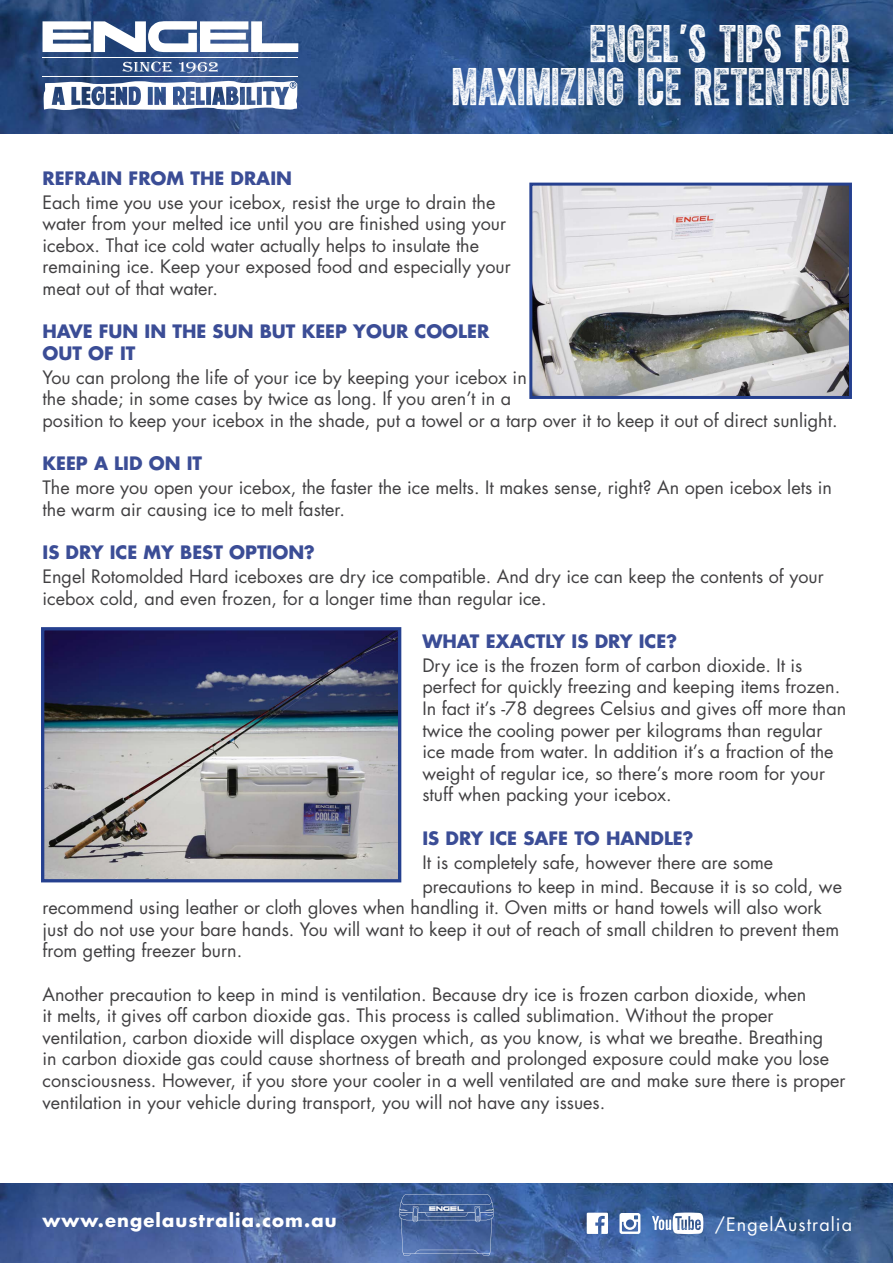
<style>
.page{position:relative;width:893px;height:1263px;background:#fff}
.page>*{position:absolute;margin:0;border:0;box-sizing:border-box;transform-origin:0 0}
.t1{font:49.5px/43.5px "Cpl Kirkwood";color:#fff;text-align:right}
.t2{font:18px/21.6px "Futura";color:#414042}
.t3{font:700 18px/21.6px "Futura";color:#3b4d96}
.t4{font:700 18px "Futura";letter-spacing:.06em;color:#fff}
.t5{font:18px "Futura";letter-spacing:.06em;color:#fff}
</style>
<div class="page">
<img style="left:0;top:0;width:893px;height:134px">
<img style="left:0;top:1183px;width:893px;height:80px">
<svg style="left:587px;top:1213px;width:21px;height:21px"></svg>
<svg style="left:652px;top:1212px;width:51px;height:22px"></svg>
<svg style="left:619px;top:1213px;width:21px;height:21px"></svg>
<svg style="left:43px;top:21px;width:255px;height:31px"></svg>
<hr style="left:43px;top:57px;width:255px;height:1px;background:#fff">
<hr style="left:43px;top:76px;width:255px;height:1px;background:#fff">
<svg style="left:122px;top:62px;width:51px;height:10px"></svg>
<svg style="left:179px;top:62px;width:39px;height:11px"></svg>
<svg style="left:43px;top:80px;width:254px;height:31px"></svg>
<img style="left:45px;top:631px;width:352px;height:247px">
<div style="left:41px;top:627px;width:360px;height:255px;border:3px solid #25408f"></div>
<img style="left:533px;top:187px;width:315px;height:208px">
<div style="left:529px;top:183px;width:323px;height:216px;border:3px solid #25408f"></div>
<svg style="left:399px;top:1194px;width:95px;height:62px;background:#4f6ca3"></svg>
<h1 class="t1" style="left:452px;top:15px;width:400px">ENGEL’S TIPS FOR<br>MAXIMIZING ICE RETENTION</h1>
<p class="t3" style="left:43px;top:166px;width:251px">REFRAIN FROM THE DRAIN</p>
<p class="t2" style="left:43px;top:191px;width:470px">Each time you use your icebox, resist the urge to drain the water from your melted ice until you are finished using your icebox. That ice cold water actually helps to insulate the remaining ice. Keep your exposed food and especially your meat out of that water.</p>
<p class="t3" style="left:43px;top:320px;width:448px">HAVE FUN IN THE SUN BUT KEEP YOUR COOLER<br>OUT OF IT</p>
<p class="t2" style="left:43px;top:366px;width:797px">You can prolong the life of your ice by keeping your icebox in<br>the shade; in some cases by twice as long. If you aren’t in a<br>position to keep your icebox in the shade, put a towel or a tarp over it to keep it out of direct sunlight.</p>
<p class="t3" style="left:43px;top:452px;width:161px">KEEP A LID ON IT</p>
<p class="t2" style="left:43px;top:476px;width:791px">The more you open your icebox, the faster the ice melts. It makes sense, right? An open icebox lets in the warm air causing ice to melt faster.</p>
<p class="t3" style="left:43px;top:541px;width:274px">IS DRY ICE MY BEST OPTION?</p>
<p class="t2" style="left:43px;top:565px;width:783px">Engel Rotomolded Hard iceboxes are dry ice compatible. And dry ice can keep the contents of your icebox cold, and even frozen, for a longer time than regular ice.</p>
<p class="t3" style="left:422px;top:630px;width:256px">WHAT EXACTLY IS DRY ICE?</p>
<p class="t2" style="left:422px;top:654px;width:425px">Dry ice is the frozen form of carbon dioxide. It is perfect for quickly freezing and keeping items frozen.<br>In fact it’s -78 degrees Celsius and gives off more than twice the cooling power per kilograms than regular ice made from water. In addition it’s a fraction of the weight of regular ice, so there’s more room for your stuff when packing your icebox.</p>
<p class="t3" style="left:422px;top:826px;width:273px">IS DRY ICE SAFE TO HANDLE?</p>
<p class="t2" style="left:422px;top:850px;width:421px;line-height:24px">It is completely safe, however there are some precautions to keep in mind. Because it is so cold, we</p>
<p class="t2" style="left:43px;top:896px;width:798px">recommend using leather or cloth gloves when handling it. Oven mitts or hand towels will also work just do not use your bare hands. You will want to keep it out of reach of small children to prevent them from getting freezer burn.</p>
<p class="t2" style="left:43px;top:983px;width:804px">Another precaution to keep in mind is ventilation. Because dry ice is frozen carbon dioxide, when<br>it melts, it gives off carbon dioxide gas. This process is called sublimation. Without the proper ventilation, carbon dioxide will displace oxygen which, as you know, is what we breathe. Breathing<br>in carbon dioxide gas could cause shortness of breath and prolonged exposure could make you lose consciousness. However, if you store your cooler in a well ventilated are and make sure there is proper ventilation in your vehicle during transport, you will not have any issues.</p>
<p class="t4" style="left:43px;top:1208px;width:296px">www.engelaustralia.com.au</p>
<p class="t5" style="left:715px;top:1211px;width:139px">/EngelAustralia</p>
</div>
